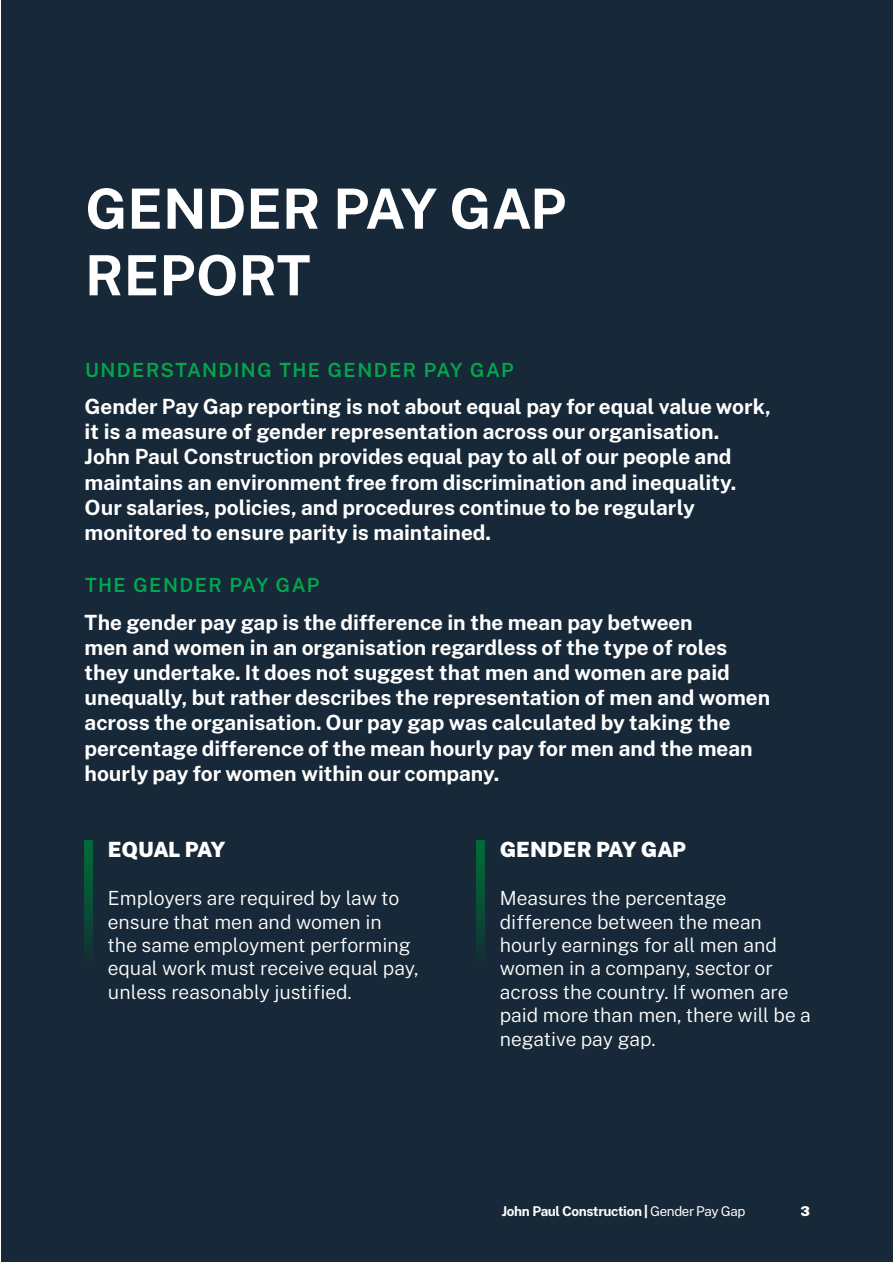
<style>
.page{position:relative;width:893px;height:1263px;background:#fff}
.page>*{position:absolute;margin:0;border:0;box-sizing:border-box;transform-origin:0 0}
.t1{font:700 55.5px "Public Sans";color:#fff}
.t2{font:700 21px/25.2px "Public Sans";color:#fff}
.Paragraph_Style_1{font:900 21px "Public Sans";letter-spacing:-.005em;color:#fff}
.Paragraph_Style_1-2{font:900 21px "Public Sans";letter-spacing:-.025em;color:#fff}
.Paragraph_Style_1-3{font:300 19.5px/23.4px "Public Sans";letter-spacing:-.005em;color:#fff}
.t3{font:600 19.5px "Public Sans";letter-spacing:.075em;color:#00a94d}
.t4{font:700 13.5px "Public Sans";letter-spacing:-.025em;color:#fff}
.t5{font:900 13.5px "Public Sans";color:#fff}
.s1{font-weight:900}
.s2{font-weight:400}
</style>
<div class="page">
<div style="left:1px;top:1px;width:891px;height:1261px;background:#172938"></div>
<svg style="left:85px;top:840px;width:8px;height:111px"></svg>
<svg style="left:476px;top:840px;width:9px;height:111px"></svg>
<p class="t1" style="left:85px;top:165px;width:483px">GENDER PAY GAP</p>
<p class="t1" style="left:85px;top:232px;width:227px">REPORT</p>
<p class="t3" style="left:85px;top:354px;width:430px">UNDERSTANDING THE GENDER PAY GAP</p>
<p class="t2" style="left:85px;top:393px;width:688px">Gender Pay Gap reporting is not about equal pay for equal value work, it is a measure of gender representation across our organisation.<br>John Paul Construction provides equal pay to all of our people and maintains an environment free from discrimination and inequality.<br>Our salaries, policies, and procedures continue to be regularly monitored to ensure parity is maintained.</p>
<p class="t3" style="left:85px;top:570px;width:236px">THE GENDER PAY GAP</p>
<p class="t2" style="left:85px;top:608px;width:687px">The gender pay gap is the difference in the mean pay between<br>men and women in an organisation regardless of the type of roles they undertake. It does not suggest that men and women are paid unequally, but rather describes the representation of men and women across the organisation. Our pay gap was calculated by taking the percentage difference of the mean hourly pay for men and the mean hourly pay for women within our company.</p>
<p class="Paragraph_Style_1-2" style="left:108px;top:832px;width:119px">EQUAL PAY</p>
<p class="Paragraph_Style_1-3" style="left:108px;top:885px;width:312px">Employers are required by law to ensure that men and women in<br>the same employment performing equal work must receive equal pay, unless reasonably justified.</p>
<p class="Paragraph_Style_1" style="left:500px;top:832px;width:188px">GENDER PAY GAP</p>
<p class="Paragraph_Style_1-3" style="left:500px;top:885px;width:313px">Measures the percentage difference between the mean hourly earnings for all men and women in a company, sector or across the country. If women are paid more than men, there will be a negative pay gap.</p>
<p class="t4" style="left:502px;top:1200px;width:245px">John Paul Construction <span class="s1">|</span> <span class="s2">Gender Pay Gap</span></p>
<p class="t5" style="left:801px;top:1200px;width:10px">3</p>
</div>
